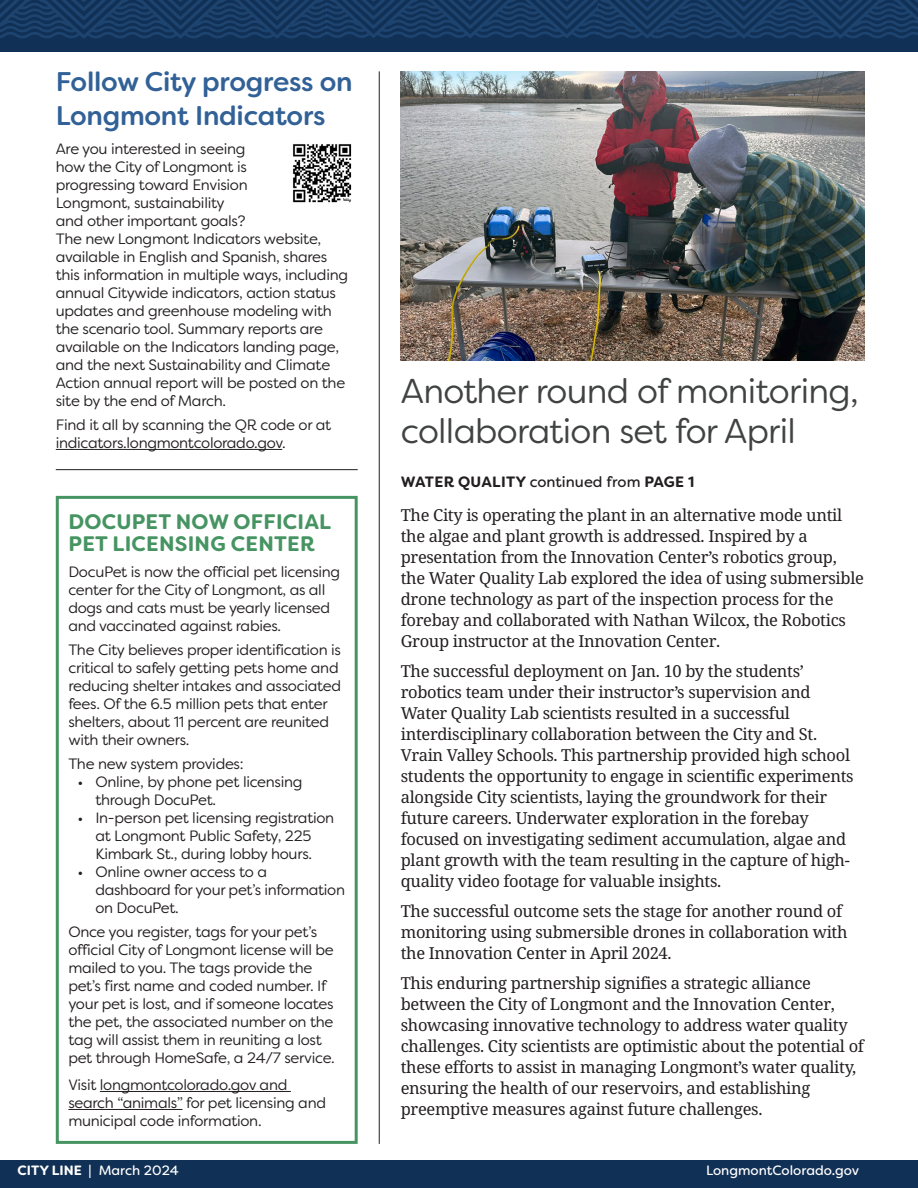
<style>
.page{position:relative;width:918px;height:1188px;background:#fff}
.page>*{position:absolute;margin:0;border:0;box-sizing:border-box;transform-origin:0 0}
.body_copy{font:34.5px/40.5px "Filson Soft";letter-spacing:-.02em;color:#414343}
.body_copy-2{font:500 27px/34.5px "Filson Soft";letter-spacing:-.01em;color:#316196}
.t1{font:700 21px/22.5px "Filson Soft";letter-spacing:.01em;color:#469462}
.t2{font:16.5px/21px "Noto Serif";letter-spacing:-.02em;color:#231f20}
.t3{font:15px/18px "Filson Soft";letter-spacing:-.02em;color:#231f20}
.t4{font:700 15px "Filson Soft";letter-spacing:.02em;color:#231f20}
.t5{font:13.5px "Filson Soft";color:#fff}
.s1{font-weight:400}
.s2{font-weight:700}
</style>
<div class="page">
<div style="left:0;top:0;width:918px;height:51px;background:#113056"></div>
<svg style="left:0;top:0;width:918px;height:39px"></svg>
<div style="left:0;top:1161px;width:918px;height:27px;background:#113056"></div>
<hr style="left:56px;top:449px;width:226px;height:1px;background:#231f20">
<hr style="left:379px;top:71px;width:1px;height:1073px;background:#231f20">
<div style="left:56px;top:496px;width:302px;height:648px;border:3px solid #469462"></div>
<hr style="left:100px;top:1091px;width:191px;height:1px;background:#231f20">
<hr style="left:68px;top:1109px;width:114px;height:1px;background:#231f20">
<hr style="left:56px;top:469px;width:302px;height:1px;background:#231f20">
<img style="left:401px;top:71px;width:463px;height:290px">
<img style="left:293px;top:144px;width:59px;height:59px">
<p class="body_copy-2" style="left:56px;top:64px;width:299px">Follow City progress on<br>Longmont Indicators</p>
<p class="t3" style="left:56px;top:140px;width:294px">Are you interested in seeing<br>how the City of Longmont is<br>progressing toward Envision<br>Longmont, sustainability<br>and other important goals?<br>The new Longmont Indicators website, available in English and Spanish, shares this information in multiple ways, including annual Citywide indicators, action status updates and greenhouse modeling with the scenario tool. Summary reports are available on the Indicators landing page, and the next Sustainability and Climate Action annual report will be posted on the site by the end of March.</p>
<p class="t3" style="left:56px;top:416px;width:277px">Find it all by scanning the QR code or at indicators.longmontcolorado.gov.</p>
<p class="t1" style="left:69px;top:510px;width:264px">DOCUPET NOW OFFICIAL<br>PET LICENSING CENTER</p>
<p class="t3" style="left:68px;top:563px;width:273px">DocuPet is now the official pet licensing center for the City of Longmont, as all dogs and cats must be yearly licensed and vaccinated against rabies.</p>
<p class="t3" style="left:68px;top:641px;width:274px">The City believes proper identification is critical to safely getting pets home and reducing shelter intakes and associated fees. Of the 6.5 million pets that enter shelters, about 11 percent are reunited with their owners.</p>
<p class="t3" style="left:68px;top:755px;width:177px">The new system provides:</p>
<p class="t3" style="left:95px;top:773px;width:209px;text-indent:-18px">• Online, by phone pet licensing through DocuPet.</p>
<p class="t3" style="left:77px;top:809px;width:258px;text-align:center">• In-person pet licensing registration at Longmont Public Safety, 225<br>Kimbark St., during lobby hours.</p>
<p class="t3" style="left:95px;top:863px;width:251px;text-indent:-18px">• Online owner access to a dashboard for your pet’s information on DocuPet.</p>
<p class="t3" style="left:68px;top:923px;width:268px">Once you register, tags for your pet’s official City of Longmont license will be mailed to you. The tags provide the pet’s first name and coded number. If your pet is lost, and if someone locates the pet, the associated number on the tag will assist them in reuniting a lost pet through HomeSafe, a 24/7 service.</p>
<p class="t3" style="left:68px;top:1076px;width:259px">Visit longmontcolorado.gov and search “animals” for pet licensing and municipal code information.</p>
<p class="body_copy" style="left:401px;top:370px;width:459px">Another round of monitoring, collaboration set for April</p>
<p class="t4" style="left:401px;top:472px;width:295px">WATER QUALITY <span class="s1">continued from</span> PAGE 1</p>
<p class="t2" style="left:401px;top:505px;width:465px">The City is operating the plant in an alternative mode until the algae and plant growth is addressed. Inspired by a presentation from the Innovation Center’s robotics group, the Water Quality Lab explored the idea of using submersible drone technology as part of the inspection process for the forebay and collaborated with Nathan Wilcox, the Robotics Group instructor at the Innovation Center.</p>
<p class="t2" style="left:401px;top:661px;width:454px">The successful deployment on Jan. 10 by the students’ robotics team under their instructor’s supervision and Water Quality Lab scientists resulted in a successful interdisciplinary collaboration between the City and St.<br>Vrain Valley Schools. This partnership provided high school students the opportunity to engage in scientific experiments alongside City scientists, laying the groundwork for their future careers. Underwater exploration in the forebay focused on investigating sediment accumulation, algae and plant growth with the team resulting in the capture of high&shy;quality video footage for valuable insights.</p>
<p class="t2" style="left:401px;top:901px;width:448px">The successful outcome sets the stage for another round of monitoring using submersible drones in collaboration with the Innovation Center in April 2024.</p>
<p class="t2" style="left:401px;top:973px;width:465px">This enduring partnership signifies a strategic alliance between the City of Longmont and the Innovation Center, showcasing innovative technology to address water quality challenges. City scientists are optimistic about the potential of these efforts to assist in managing Longmont’s water quality, ensuring the health of our reservoirs, and establishing preemptive measures against future challenges.</p>
<p class="t5" style="left:18px;top:1162px;width:163px"><span class="s2">CITY LINE</span> | March 2024</p>
<p class="t5" style="left:706px;top:1162px;width:155px">LongmontColorado.gov</p>
</div>
